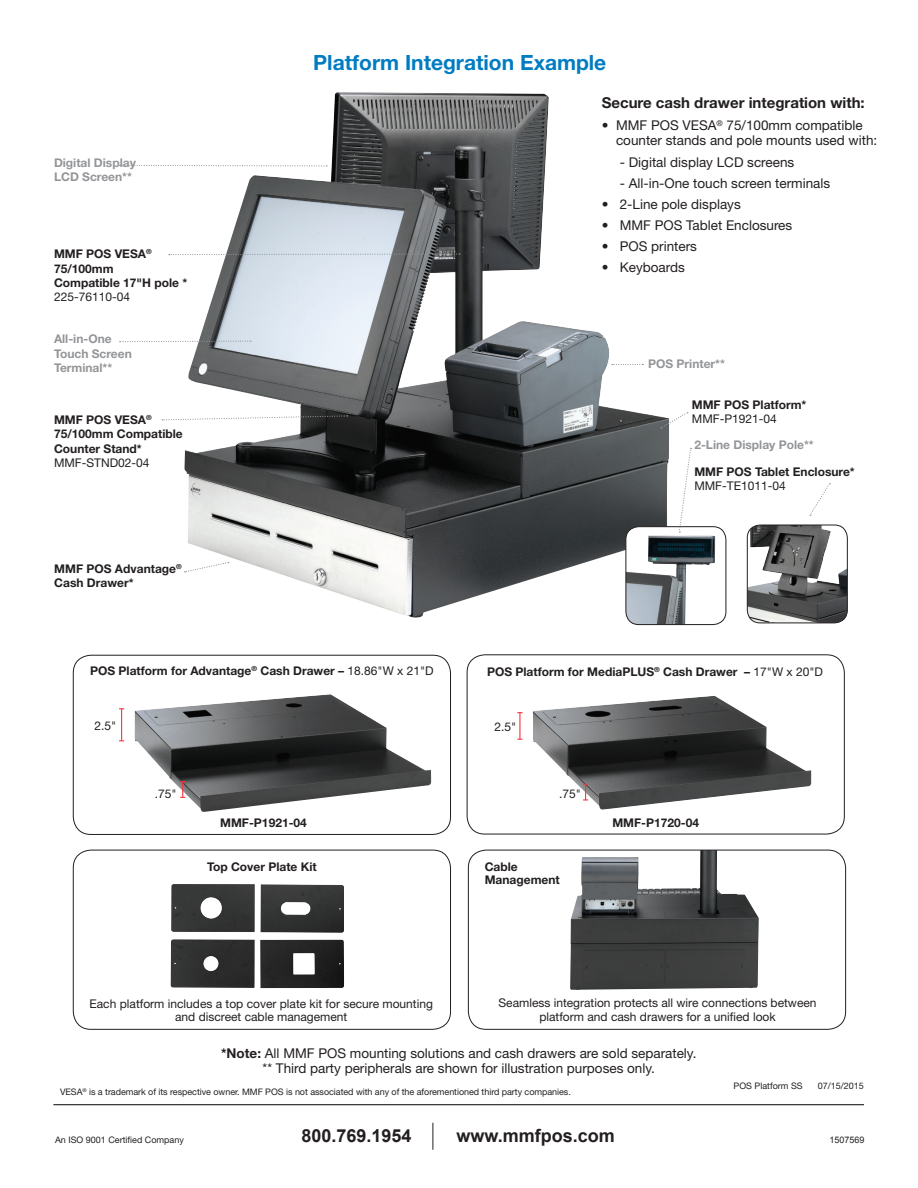
<style>
.page{position:relative;width:918px;height:1188px;background:#fff}
.page>*{position:absolute;margin:0;border:0;box-sizing:border-box;transform-origin:0 0}
._2__Header_2{font:700 21px "Helvetica Neue";color:#007cc2}
.t1{font:700 18px "Arial";color:#231f20}
._11__Part_No{font:700 15px "Helvetica Neue";color:#231f20}
._11__Part_No-2{font:13.5px/15px "Helvetica Neue";color:#231f20;text-align:center}
._11__Part_No-3{font:700 12px/14.4px "Helvetica Neue";color:#231f20}
._11__Part_No-4{font:12px/13.5px "Helvetica Neue";color:#231f20;text-align:center}
.t2{font:700 12px/14.4px "Helvetica Neue";color:#939598}
._10__Disclaimer{font:9px "Helvetica Neue";letter-spacing:-.005em;color:#231f20}
.t3{font:9px "Arial";color:#231f20}
.s1{font-weight:400}
.s2{font-weight:700}
</style>
<div class="page">
<hr style="left:53px;top:1104px;width:811px;height:1px;background:#231f20">
<svg style="left:433px;top:1123px;width:1px;height:27px"></svg>
<img style="left:135px;top:694px;width:296px;height:118px">
<div style="left:73px;top:655px;width:378px;height:180px;border:1px solid #231f20;border-radius:18px"></div>
<hr style="left:121px;top:709px;width:1px;height:32px;background:#fb333e">
<svg style="left:180px;top:781px;width:5px;height:17px"></svg>
<img style="left:171px;top:884px;width:173px;height:104px">
<div style="left:73px;top:850px;width:378px;height:180px;border:1px solid #231f20;border-radius:18px"></div>
<img style="left:570px;top:852px;width:189px;height:138px">
<div style="left:468px;top:850px;width:378px;height:180px;border:1px solid #231f20;border-radius:18px"></div>
<img style="left:533px;top:696px;width:278px;height:114px">
<div style="left:467px;top:654px;width:378px;height:180px;border:1px solid #231f20;border-radius:18px"></div>
<hr style="left:519px;top:713px;width:2px;height:26px;background:#fb333e">
<svg style="left:583px;top:784px;width:5px;height:17px"></svg>
<img style="left:185px;top:92px;width:484px;height:525px">
<svg style="left:162px;top:415px;width:186px;height:6px"></svg>
<svg style="left:612px;top:364px;width:31px;height:1px"></svg>
<svg style="left:120px;top:340px;width:131px;height:3px"></svg>
<svg style="left:184px;top:562px;width:45px;height:11px"></svg>
<svg style="left:120px;top:164px;width:207px;height:3px"></svg>
<div style="left:626px;top:527px;width:100px;height:98px;background:#fff;border-radius:13px"></div>
<img style="left:626px;top:535px;width:89px;height:90px">
<div style="left:626px;top:526px;width:100px;height:99px;border:1px solid #231f20;border-radius:13px"></div>
<img style="left:747px;top:525px;width:100px;height:98px">
<div style="left:747px;top:525px;width:101px;height:98px;border:1px solid #231f20;border-radius:13px"></div>
<svg style="left:678px;top:448px;width:14px;height:84px"></svg>
<svg style="left:169px;top:253px;width:291px;height:3px"></svg>
<svg style="left:810px;top:483px;width:20px;height:33px"></svg>
<svg style="left:660px;top:412px;width:28px;height:17px"></svg>
<p class="t2" style="left:54px;top:155px;width:83px">Digital Display<br>LCD Screen**</p>
<p class="_11__Part_No-3" style="left:54px;top:246px;width:99px">MMF POS VESA<sup>®<br></sup>75/100mm</p>
<p class="_11__Part_No-3" style="left:54px;top:275px;width:135px">Compatible 17"H pole *<br><span class="s1">225-76110-04</span></p>
<p class="t2" style="left:54px;top:332px;width:79px">All-in-One<br>Touch Screen<br>Terminal**</p>
<p class="_11__Part_No-3" style="left:54px;top:412px;width:130px">MMF POS VESA<sup>®<br></sup>75/100mm Compatible<br>Counter Stand*</p>
<p class="_11__Part_No-4" style="left:54px;top:456px;width:97px">MMF-STND02-04</p>
<p class="_11__Part_No-3" style="left:54px;top:561px;width:129px">MMF POS Advantage<sup>®<br></sup>Cash Drawer*</p>
<p class="_2__Header_2" style="left:313px;top:50px;width:295px">Platform Integration Example</p>
<p class="_11__Part_No" style="left:602px;top:94px;width:265px">Secure cash drawer integration with:</p>
<p class="_11__Part_No-2" style="left:616px;top:118px;width:263px;text-align:left;text-indent:-14px">• MMF POS VESA<sup>®</sup> 75/100mm compatible counter stands and pole mounts used with:</p>
<p class="_11__Part_No-2" style="left:620px;top:154px;width:176px">- Digital display LCD screens</p>
<p class="_11__Part_No-2" style="left:620px;top:175px;width:212px">- All-in-One touch screen terminals</p>
<p class="_11__Part_No-2" style="left:602px;top:196px;width:141px">• 2-Line pole displays</p>
<p class="_11__Part_No-2" style="left:602px;top:217px;width:192px">• MMF POS Tablet Enclosures</p>
<p class="_11__Part_No-2" style="left:602px;top:238px;width:97px">• POS printers</p>
<p class="_11__Part_No-2" style="left:602px;top:259px;width:85px">• Keyboards</p>
<p class="t2" style="left:648px;top:356px;width:78px">POS Printer**</p>
<p class="_11__Part_No-3" style="left:692px;top:397px;width:116px">MMF POS Platform*<br><span class="s1">MMF-P1921-04</span></p>
<p class="t2" style="left:694px;top:437px;width:121px">2-Line Display Pole**</p>
<p class="_11__Part_No-3" style="left:694px;top:464px;width:162px">MMF POS Tablet Enclosure*<br><span class="s1">MMF-TE1011-04</span></p>
<p class="_11__Part_No-3" style="left:90px;top:663px;width:345px">POS Platform for Advantage<sup>®</sup> Cash Drawer – <span class="s1">18.86"W x 21"D</span></p>
<p class="_11__Part_No-3" style="left:487px;top:665px;width:337px">POS Platform for MediaPLUS<sup>®</sup> Cash Drawer – <span class="s1">17"W x 20"D</span></p>
<p class="_11__Part_No-4" style="left:95px;top:719px;width:23px">2.5"</p>
<p class="_11__Part_No-4" style="left:155px;top:787px;width:23px">.75"</p>
<p class="_11__Part_No-3" style="left:220px;top:815px;width:88px">MMF-P1921-04</p>
<p class="_11__Part_No-4" style="left:494px;top:720px;width:23px">2.5"</p>
<p class="_11__Part_No-4" style="left:559px;top:787px;width:23px">.75"</p>
<p class="_11__Part_No-3" style="left:207px;top:859px;width:111px">Top Cover Plate Kit</p>
<p class="_11__Part_No-3" style="left:485px;top:859px;width:77px;line-height:13.5px">Cable<br>Management</p>
<p class="_11__Part_No-3" style="left:612px;top:815px;width:88px">MMF-P1720-04</p>
<p class="_11__Part_No-4" style="left:90px;top:997px;width:345px">Each platform includes a top cover plate kit for secure mounting and discreet cable management</p>
<p class="_11__Part_No-4" style="left:498px;top:996px;width:320px">Seamless integration protects all wire connections between platform and cash drawers for a unified look</p>
<p class="_11__Part_No-2" style="left:221px;top:1045px;width:477px"><span class="s2">*Note:</span> All MMF POS mounting solutions and cash drawers are sold separately. ** Third party peripherals are shown for illustration purposes only.</p>
<p class="_10__Disclaimer" style="left:60px;top:1086px;width:512px">VESA<sup>®</sup> is a trademark of its respective owner. MMF POS is not associated with any of the aforementioned third party companies.</p>
<p class="_10__Disclaimer" style="left:734px;top:1080px;width:71px">POS Platform SS</p>
<p class="_10__Disclaimer" style="left:818px;top:1080px;width:48px">07/15/2015</p>
<p class="_10__Disclaimer" style="left:55px;top:1135px;width:130px">An ISO 9001 Certified Company</p>
<p class="t1" style="left:301px;top:1123px;width:112px">800.769.1954</p>
<p class="t1" style="left:456px;top:1123px;width:160px">www.mmfpos.com</p>
<p class="t3" style="left:830px;top:1134px;width:37px">1507569</p>
</div>
